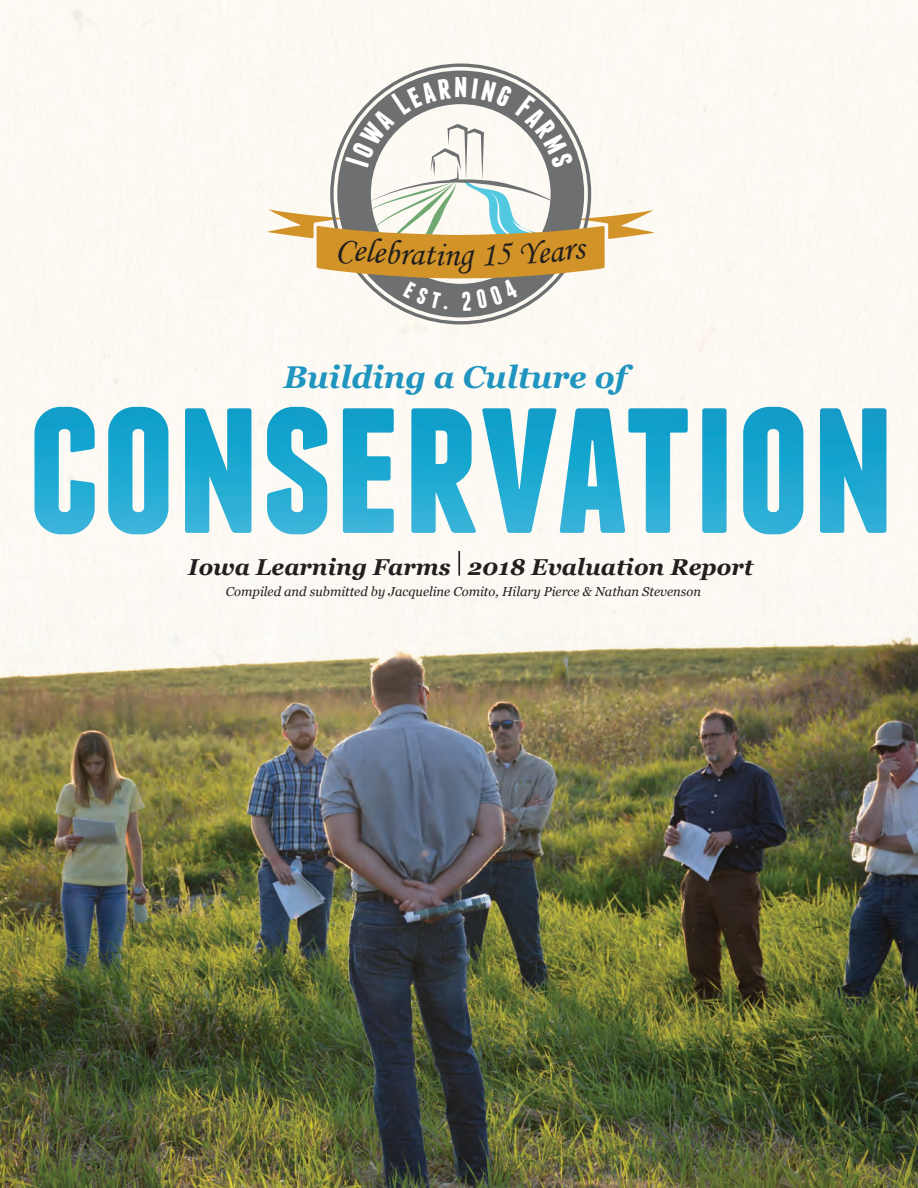
<style>
.page{position:relative;width:918px;height:1188px;background:#fff}
.page>*{position:absolute;margin:0;border:0;box-sizing:border-box;transform-origin:0 0}
.t1{font:34.65px "Monotype Corsiva";color:#211e1e}
.t2{font:italic 700 31.5px "Georgia";color:#1f95c0}
.t3{font:italic 700 22.95px "Georgia";color:#231f20}
.t4{font:italic 12.9px "Georgia";color:#231f20}
</style>
<div class="page">
<div style="left:0;top:0;width:918px;height:575px;background:#fdf9f3"></div>
<img style="left:0;top:575px;width:918px;height:613px">
<img style="left:34px;top:407px;width:769px;height:127px">
<hr style="left:458px;top:551px;width:2px;height:25px;background:#231f20">
<svg style="left:337px;top:71px;width:247px;height:246px;fill:#fcf9f2"></svg>
<svg style="left:268px;top:77px;width:386px;height:234px"></svg>
<p class="t1" style="left:400px;top:232px;width:46px;rotate:2deg">rati</p>
<p class="t2" style="left:283px;top:354px;width:345px">Building a Culture of</p>
<p class="t3" style="left:188px;top:550px;width:264px">Iowa Learning Farms</p>
<p class="t3" style="left:468px;top:550px;width:287px">2018 Evaluation Report</p>
<p class="t4" style="left:226px;top:583px;width:477px">Compiled and submitted by Jacqueline Comito, Hilary Pierce &amp; Nathan Stevenson</p>
</div>
